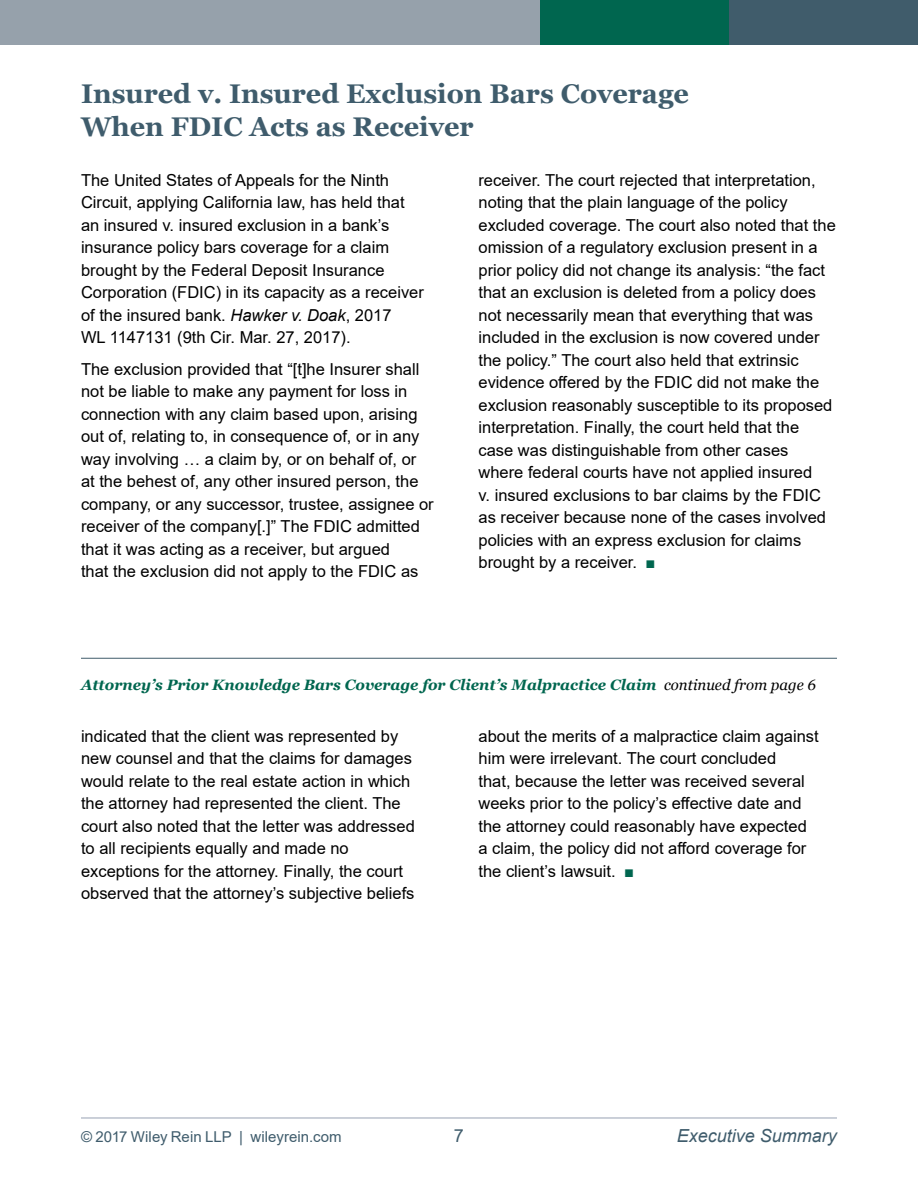
<style>
.page{position:relative;width:918px;height:1188px;background:#fff}
.page>*{position:absolute;margin:0;border:0;box-sizing:border-box;transform-origin:0 0}
.HEADLINE{font:700 27px/33px "Georgia";color:#3f5c6c}
.t1{font:italic 18px "Arial";color:#3f5c6c}
.t2{font:18px "Arial";color:#3f5c6c}
.BODY_TEXT{font:16.5px/22.5px "Arial";color:#000}
.BODY_TEXT-2{font:italic 700 15px "Georgia";color:#00664f}
.t3{font:15px "Arial";color:#3f5c6c}
.s1{font-style:italic}
.s2{color:#00664f}
.s3{font-weight:400;color:#000}
</style>
<div class="page">
<hr style="left:81px;top:1118px;width:756px;height:1px;background:#97a1b3">
<div style="left:0;top:0;width:540px;height:45px;background:#96a1ab"></div>
<div style="left:540px;top:0;width:189px;height:45px;background:#00664f"></div>
<div style="left:729px;top:0;width:189px;height:45px;background:#405c6b"></div>
<hr style="left:81px;top:658px;width:756px;height:1px;background:#405c6b">
<p class="HEADLINE" style="left:81px;top:77px;width:610px">Insured v. Insured Exclusion Bars Coverage<br>When FDIC Acts as Receiver</p>
<p class="BODY_TEXT" style="left:81px;top:169px;width:344px">The United States of Appeals for the Ninth Circuit, applying California law, has held that an insured v. insured exclusion in a bank’s insurance policy bars coverage for a claim brought by the Federal Deposit Insurance Corporation (FDIC) in its capacity as a receiver of the insured bank. <span class="s1">Hawker v. Doak</span>, 2017<br>WL 1147131 (9th Cir. Mar. 27, 2017).</p>
<p class="BODY_TEXT" style="left:81px;top:358px;width:354px">The exclusion provided that “[t]he Insurer shall not be liable to make any payment for loss in connection with any claim based upon, arising out of, relating to, in consequence of, or in any way involving … a claim by, or on behalf of, or at the behest of, any other insured person, the company, or any successor, trustee, assignee or receiver of the company[.]” The FDIC admitted that it was acting as a receiver, but argued<br>that the exclusion did not apply to the FDIC as</p>
<p class="BODY_TEXT" style="left:478px;top:169px;width:359px">receiver. The court rejected that interpretation, noting that the plain language of the policy excluded coverage. The court also noted that the omission of a regulatory exclusion present in a prior policy did not change its analysis: “the fact that an exclusion is deleted from a policy does not necessarily mean that everything that was included in the exclusion is now covered under the policy.” The court also held that extrinsic evidence offered by the FDIC did not make the exclusion reasonably susceptible to its proposed interpretation. Finally, the court held that the case was distinguishable from other cases where federal courts have not applied insured<br>v. insured exclusions to bar claims by the FDIC as receiver because none of the cases involved policies with an express exclusion for claims brought by a receiver. <span class="s2">■</span></p>
<p class="BODY_TEXT-2" style="left:81px;top:675px;width:737px">Attorney’s Prior Knowledge Bars Coverage for Client’s Malpractice Claim <span class="s3">continued from page 6</span></p>
<p class="BODY_TEXT" style="left:81px;top:724px;width:335px">indicated that the client was represented by new counsel and that the claims for damages would relate to the real estate action in which the attorney had represented the client. The court also noted that the letter was addressed to all recipients equally and made no exceptions for the attorney. Finally, the court observed that the attorney’s subjective beliefs</p>
<p class="BODY_TEXT" style="left:478px;top:724px;width:342px">about the merits of a malpractice claim against him were irrelevant. The court concluded<br>that, because the letter was received several weeks prior to the policy’s effective date and the attorney could reasonably have expected a claim, the policy did not afford coverage for the client’s lawsuit. <span class="s2">■</span></p>
<p class="t3" style="left:81px;top:1126px;width:262px">© 2017 Wiley Rein LLP | wileyrein.com</p>
<p class="t2" style="left:454px;top:1123px;width:12px">7</p>
<p class="t1" style="left:677px;top:1124px;width:162px">Executive Summary</p>
</div>
